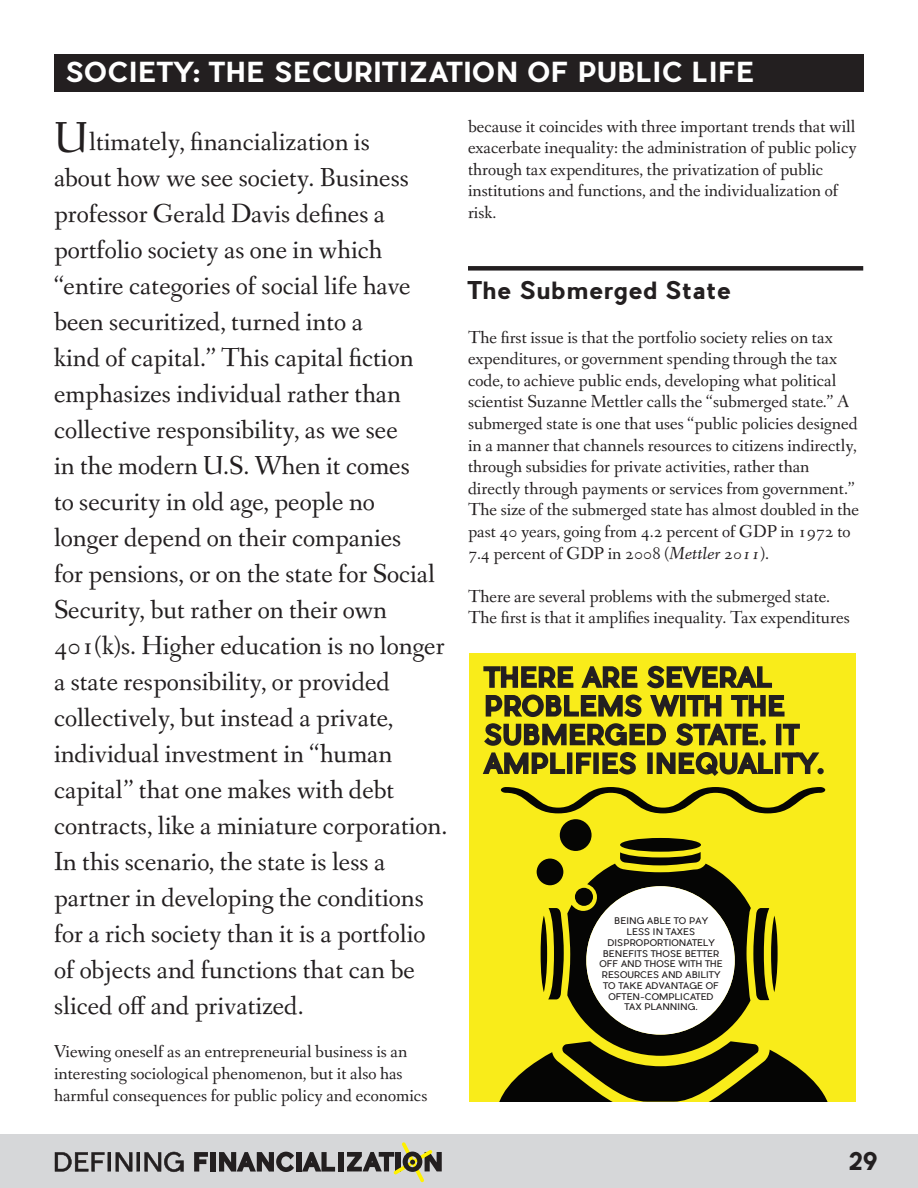
<style>
.page{position:relative;width:918px;height:1188px;background:#fff}
.page>*{position:absolute;margin:0;border:0;box-sizing:border-box;transform-origin:0 0}
.t1{font:27px/36px "Fanwood Text";color:#231f20}
.t2{font:700 27px "Pier Sans";letter-spacing:.025em;color:#fff}
.t3{font:700 24px "Pier Sans";letter-spacing:.025em;color:#231f20}
.t4{font:18px/21.6px "Fanwood Text";color:#231f20}
.t5{font:9px/10.8px "Pier Sans";color:#231f20;text-align:center}
.s1{font-size:45px}
.s2{font-style:italic}
</style>
<div class="page">
<div style="left:0;top:1134px;width:918px;height:54px;background:#d6d7d9"></div>
<svg style="left:194px;top:1152px;width:14px;height:20px"></svg>
<div style="left:210px;top:1152px;width:5px;height:20px;background:#231f20"></div>
<svg style="left:219px;top:1152px;width:75px;height:20px"></svg>
<div style="left:296px;top:1152px;width:5px;height:20px;background:#231f20"></div>
<svg style="left:302px;top:1152px;width:33px;height:20px"></svg>
<div style="left:338px;top:1152px;width:5px;height:19px;background:#231f20"></div>
<svg style="left:347px;top:1142px;width:95px;height:40px"></svg>
<hr style="left:108px;top:1152px;width:3px;height:20px;background:#231f20">
<svg style="left:55px;top:1152px;width:55px;height:20px"></svg>
<svg style="left:116px;top:1152px;width:68px;height:20px"></svg>
<div style="left:468px;top:266px;width:395px;height:5px;background:#231f20"></div>
<div style="left:54px;top:54px;width:810px;height:38px;background:#231f20"></div>
<div style="left:470px;top:653px;width:386px;height:449px;background:#f9ec1a"></div>
<svg style="left:482px;top:665px;width:343px;height:148px"></svg>
<div style="left:620px;top:838px;width:81px;height:14px;background:#050504;border-radius:50%"></div>
<div style="left:560px;top:819px;width:32px;height:32px;background:#050504;border-radius:50%"></div>
<svg style="left:499px;top:852px;width:329px;height:250px"></svg>
<div style="left:537px;top:859px;width:26px;height:26px;background:#050504;border-radius:50%"></div>
<div style="left:541px;top:916px;width:6px;height:76px;background:#050504;border-radius:50%"></div>
<h1 class="t2" style="left:66px;top:55px;width:690px">SOCIETY: THE SECURITIZATION OF PUBLIC LIFE</h1>
<p class="t1" style="left:54px;top:125px;width:395px"><span class="s1">U</span>ltimately, financialization is<br>about how we see society. Business professor Gerald Davis defines a portfolio society as one in which “entire categories of social life have been securitized, turned into a<br>kind of capital.” This capital fiction emphasizes individual rather than collective responsibility, as we see<br>in the modern U.S. When it comes<br>to security in old age, people no<br>longer depend on their companies<br>for pensions, or on the state for Social Security, but rather on their own 401(k)s. Higher education is no longer a state responsibility, or provided collectively, but instead a private, individual investment in “human capital” that one makes with debt contracts, like a miniature corporation.<br>In this scenario, the state is less a partner in developing the conditions for a rich society than it is a portfolio of objects and functions that can be sliced off and privatized.</p>
<p class="t4" style="left:54px;top:1042px;width:375px">Viewing oneself as an entrepreneurial business is an interesting sociological phenomenon, but it also has harmful consequences for public policy and economics</p>
<p class="t4" style="left:468px;top:116px;width:390px">because it coincides with three important trends that will exacerbate inequality: the administration of public policy through tax expenditures, the privatization of public institutions and functions, and the individualization of risk.</p>
<h2 class="t3" style="left:468px;top:275px;width:265px">The Submerged State</h2>
<p class="t4" style="left:468px;top:327px;width:393px">The first issue is that the portfolio society relies on tax expenditures, or government spending through the tax code, to achieve public ends, developing what political scientist Suzanne Mettler calls the “submerged state.” A submerged state is one that uses “public policies designed in a manner that channels resources to citizens indirectly, through subsidies for private activities, rather than directly through payments or services from government.” The size of the submerged state has almost doubled in the past 40 years, going from 4.2 percent of GDP in 1972 to 7.4 percent of GDP in 2008 <span class="s2">(Mettler 2011)</span>.</p>
<p class="t4" style="left:468px;top:586px;width:383px">There are several problems with the submerged state.<br>The first is that it amplifies inequality. Tax expenditures</p>
<p class="t5" style="left:599px;top:916px;width:125px">BEING ABLE TO PAY<br>LESS IN TAXES<br>DISPROPORTIONATELY<br>BENEFITS THOSE BETTER<br>OFF AND THOSE WITH THE<br>RESOURCES AND ABILITY<br>TO TAKE ADVANTAGE OF<br>OFTEN-COMPLICATED<br>TAX PLANNING.</p>
<h2 class="t3" style="left:848px;top:1146px;width:31px">29</h2>
</div>
